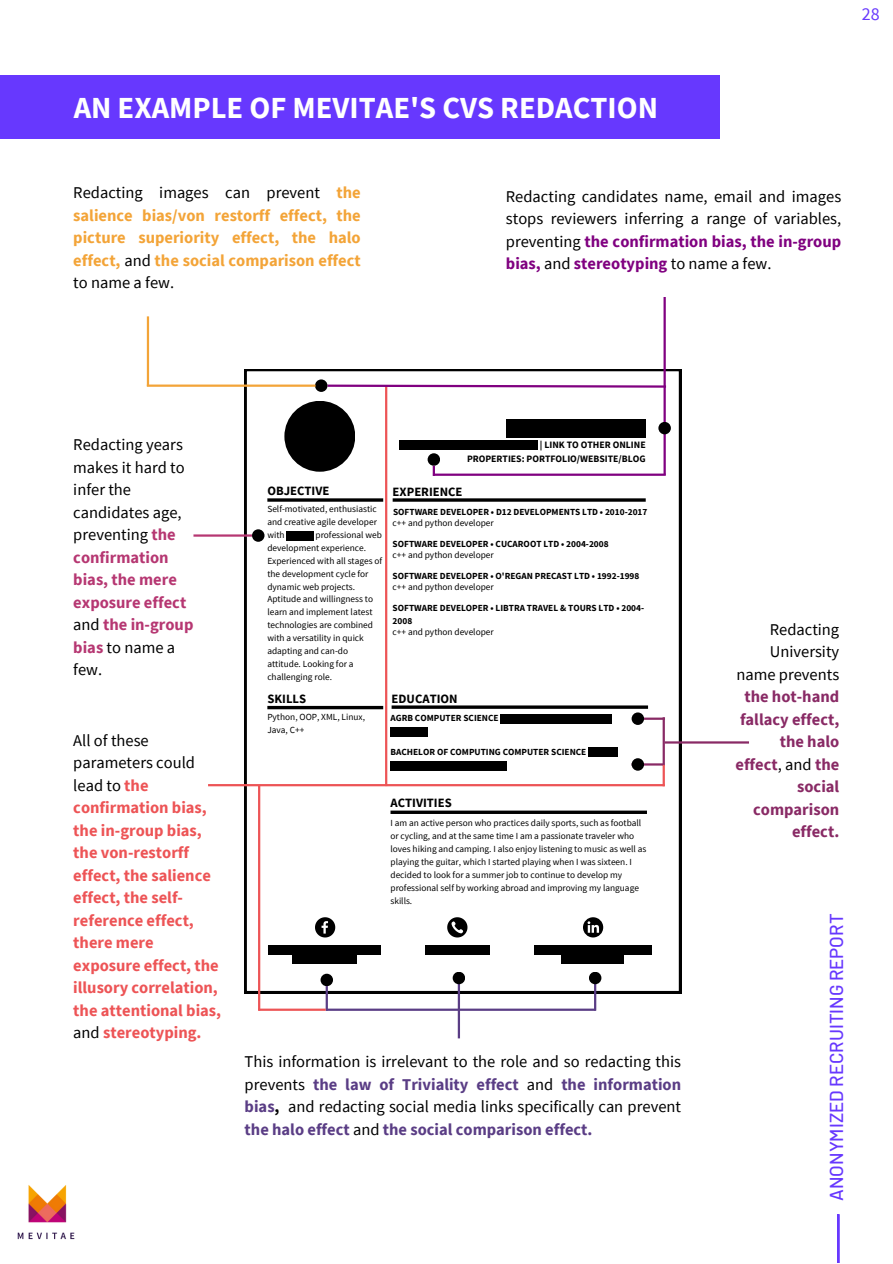
<style>
.page{position:relative;width:893px;height:1264px;background:#fff}
.page>*{position:absolute;margin:0;border:0;box-sizing:border-box;transform-origin:0 0}
.t1{font:700 30.6px "Source Sans Pro";color:#fff}
.t2{font:500 18.75px "Barlow";color:#6738fe}
.t3{font:18px "Source Sans Pro";color:#6839fd}
.t4{font:16.5px/22.5px "Source Sans Pro";color:#000;text-align:justify}
.t5{font:700 16.5px/22.5px "Source Sans Pro";color:#ed5456}
.t6{font:700 16.5px/22.5px "Source Sans Pro";color:#f3a438;text-align:justify}
.t7{font:700 16.5px/22.5px "Source Sans Pro";color:#892a65;text-align:right}
.t8{font:700 12.6px "Source Sans Pro";color:#000}
.t9{font:700 9.75px "Source Sans Pro";color:#000}
.t10{font:9.3px/12.9px "Source Sans Pro";color:#000}
.t11{font:700 9.3px/12.9px "Source Sans Pro";color:#000}
.s1{font-weight:400;color:#000}
.s2{font-weight:700;color:#800080}
.s3{font-weight:700;color:#b63772}
.s4{font-weight:700;color:#5a3d85}
.s5{font-weight:700}
</style>
<div class="page">
<hr style="left:837px;top:1214px;width:2px;height:48px;background:#6738fe">
<div style="left:0;top:76px;width:719px;height:63px;background:#6738fe"></div>
<svg style="left:244px;top:369px;width:437px;height:624px"></svg>
<hr style="left:193px;top:534px;width:59px;height:2px;background:#b63772">
<hr style="left:147px;top:316px;width:2px;height:70px;background:#f3a438">
<hr style="left:392px;top:498px;width:253px;height:3px;background:#000">
<hr style="left:391px;top:705px;width:257px;height:3px;background:#000">
<svg style="left:390px;top:810px;width:257px;height:4px"></svg>
<hr style="left:267px;top:498px;width:116px;height:3px;background:#000">
<hr style="left:267px;top:706px;width:116px;height:3px;background:#000">
<svg style="left:315px;top:917px;width:20px;height:20px"></svg>
<svg style="left:447px;top:917px;width:20px;height:20px"></svg>
<svg style="left:583px;top:917px;width:20px;height:20px"></svg>
<div style="left:267px;top:411px;width:115px;height:60px;background:#fff"></div>
<div style="left:506px;top:418px;width:139px;height:19px;background:#000"></div>
<div style="left:399px;top:440px;width:139px;height:10px;background:#000"></div>
<div style="left:286px;top:531px;width:27px;height:10px;background:#000"></div>
<div style="left:501px;top:713px;width:111px;height:10px;background:#000"></div>
<div style="left:390px;top:726px;width:37px;height:10px;background:#000"></div>
<div style="left:390px;top:760px;width:117px;height:10px;background:#000"></div>
<div style="left:588px;top:747px;width:30px;height:10px;background:#000"></div>
<div style="left:268px;top:944px;width:112px;height:10px;background:#000"></div>
<div style="left:292px;top:954px;width:64px;height:9px;background:#000"></div>
<div style="left:425px;top:944px;width:64px;height:10px;background:#000"></div>
<div style="left:534px;top:944px;width:117px;height:10px;background:#000"></div>
<div style="left:561px;top:952px;width:63px;height:12px;background:#000"></div>
<hr style="left:326px;top:1008px;width:269px;height:2px;background:#5a3d85">
<hr style="left:325px;top:981px;width:3px;height:29px;background:#5a3d85">
<hr style="left:457px;top:979px;width:3px;height:59px;background:#5a3d85">
<hr style="left:594px;top:981px;width:2px;height:29px;background:#5a3d85">
<div style="left:452px;top:971px;width:13px;height:13px;background:#000;border-radius:50%"></div>
<div style="left:589px;top:971px;width:12px;height:13px;background:#000;border-radius:50%"></div>
<svg style="left:320px;top:973px;width:13px;height:13px"></svg>
<hr style="left:662px;top:717px;width:2px;height:48px;background:#892a65">
<hr style="left:631px;top:763px;width:33px;height:2px;background:#892a65">
<div style="left:631px;top:758px;width:13px;height:12px;background:#000;border-radius:50%"></div>
<hr style="left:634px;top:717px;width:31px;height:2px;background:#892a65">
<div style="left:631px;top:712px;width:13px;height:13px;background:#000;border-radius:50%"></div>
<hr style="left:664px;top:741px;width:85px;height:2px;background:#892a65">
<div style="left:284px;top:401px;width:71px;height:70px;background:#000;border-radius:50%"></div>
<div style="left:252px;top:529px;width:12px;height:13px;background:#000;border-radius:50%"></div>
<svg style="left:326px;top:383px;width:342px;height:6px"></svg>
<div style="left:315px;top:379px;width:12px;height:13px;background:#000;border-radius:50%"></div>
<div style="left:427px;top:453px;width:13px;height:13px;background:#000;border-radius:50%"></div>
<hr style="left:663px;top:297px;width:2px;height:177px;background:#800080">
<div style="left:658px;top:422px;width:12px;height:12px;background:#000;border-radius:50%"></div>
<svg style="left:432px;top:466px;width:3px;height:10px"></svg>
<hr style="left:433px;top:473px;width:232px;height:3px;background:#800080">
<hr style="left:258px;top:785px;width:2px;height:225px;background:#ed5456">
<hr style="left:208px;top:784px;width:456px;height:2px;background:#ed5456">
<img style="left:17px;top:1185px;width:58px;height:55px">
<hr style="left:258px;top:1008px;width:68px;height:2px;background:#ed5456">
<hr style="left:147px;top:384px;width:168px;height:3px;background:#f3a438">
<hr style="left:662px;top:765px;width:2px;height:21px;background:#ed5456">
<p class="t3" style="left:861px;top:2px;width:19px">28</p>
<p class="t1" style="left:74px;top:88px;width:585px">AN EXAMPLE OF MEVITAE'S CVS REDACTION</p>
<p class="t6" style="left:73px;top:181px;width:289px"><span class="s1">Redacting images can prevent</span> the salience bias/von restorff effect, the picture superiority effect, the halo effect, <span class="s1">and</span> the social comparison effect <span class="s1">to name a few.</span></p>
<p class="t4" style="left:506px;top:184px;width:337px">Redacting candidates name, email and images stops reviewers inferring a range of variables, preventing <span class="s2">the confirmation bias, the in-group bias,</span> and <span class="s2">stereotyping</span> to name a few.</p>
<p class="t4" style="left:73px;top:433px;width:122px;text-align:left">Redacting years makes it hard to infer the candidates age, preventing <span class="s3">the confirmation bias, the mere exposure effect </span>and <span class="s3">the in-group bias</span> to name a few.</p>
<p class="t5" style="left:73px;top:728px;width:149px"><span class="s1">All of these parameters could lead to</span> the confirmation bias, the in-group bias, the von-restorff effect, the salience effect, the self&shy;reference effect, there mere exposure effect, the illusory correlation, the attentional bias, <span class="s1">and</span> stereotyping.</p>
<p class="t9" style="left:467px;top:452px;width:180px">PROPERTIES: PORTFOLIO/WEBSITE/BLOG</p>
<p class="t8" style="left:267px;top:483px;width:63px">OBJECTIVE</p>
<p class="t8" style="left:392px;top:483px;width:71px">EXPERIENCE</p>
<p class="t10" style="left:267px;top:502px;width:116px">Self-motivated, enthusiastic and creative agile developer with 8 years professional web development experience.<br>Experienced with all stages of the development cycle for dynamic web projects.<br>Aptitude and willingness to learn and implement latest technologies are combined with a versatility in quick adapting and can-do attitude. Looking for a challenging role.</p>
<p class="t11" style="left:393px;top:505px;width:256px">SOFTWARE DEVELOPER • D12 DEVELOPMENTS LTD • 2010-2017</p>
<p class="t11" style="left:392px;top:537px;width:217px">SOFTWARE DEVELOPER • CUCAROOT LTD • 2004-2008</p>
<p class="t11" style="left:392px;top:569px;width:248px">SOFTWARE DEVELOPER • O'REGAN PRECAST LTD • 1992-1998</p>
<p class="t11" style="left:392px;top:601px;width:253px">SOFTWARE DEVELOPER • LIBTRA TRAVEL &amp; TOURS LTD • 2004-<br>2008</p>
<p class="t10" style="left:392px;top:515px;width:103px">c++ and python developer</p>
<p class="t10" style="left:392px;top:548px;width:103px">c++ and python developer</p>
<p class="t10" style="left:392px;top:580px;width:103px">c++ and python developer</p>
<p class="t10" style="left:392px;top:625px;width:103px">c++ and python developer</p>
<p class="t8" style="left:267px;top:690px;width:40px">SKILLS</p>
<p class="t8" style="left:391px;top:690px;width:68px">EDUCATION</p>
<p class="t10" style="left:267px;top:710px;width:99px">Python, OOP, XML, Linux,<br>Java, C++</p>
<p class="t11" style="left:390px;top:745px;width:229px">BACHELOR OF COMPUTING COMPUTER SCIENCE • 2004 •</p>
<p class="t8" style="left:390px;top:795px;width:63px">ACTIVITIES</p>
<p class="t10" style="left:390px;top:816px;width:257px">I am an active person who practices daily sports, such as football or cycling, and at the same time I am a passionate traveler who loves hiking and camping. I also enjoy listening to music as well as playing the guitar, which I started playing when I was sixteen. I decided to look for a summer job to continue to develop my professional self by working abroad and improving my language skills.</p>
<p class="t4" style="left:244px;top:1049px;width:438px">This information is irrelevant to the role and so redacting this prevents <span class="s4">the law of Triviality effect</span> and <span class="s4">the information bias</span><span class="s5">,</span> and redacting social media links specifically can prevent <span class="s4">the halo effect</span> and <span class="s4">the social comparison effect.</span></p>
<p class="t7" style="left:735px;top:618px;width:105px"><span class="s1">Redacting<br>University name prevents </span>the hot-hand fallacy effect, the halo effect<span class="s1">, and</span> the social comparison effect.</p>
<p class="t2" style="left:824px;top:1200px;width:289px;rotate:-90deg">ANONYMIZED RECRUITING REPORT</p>
</div>
